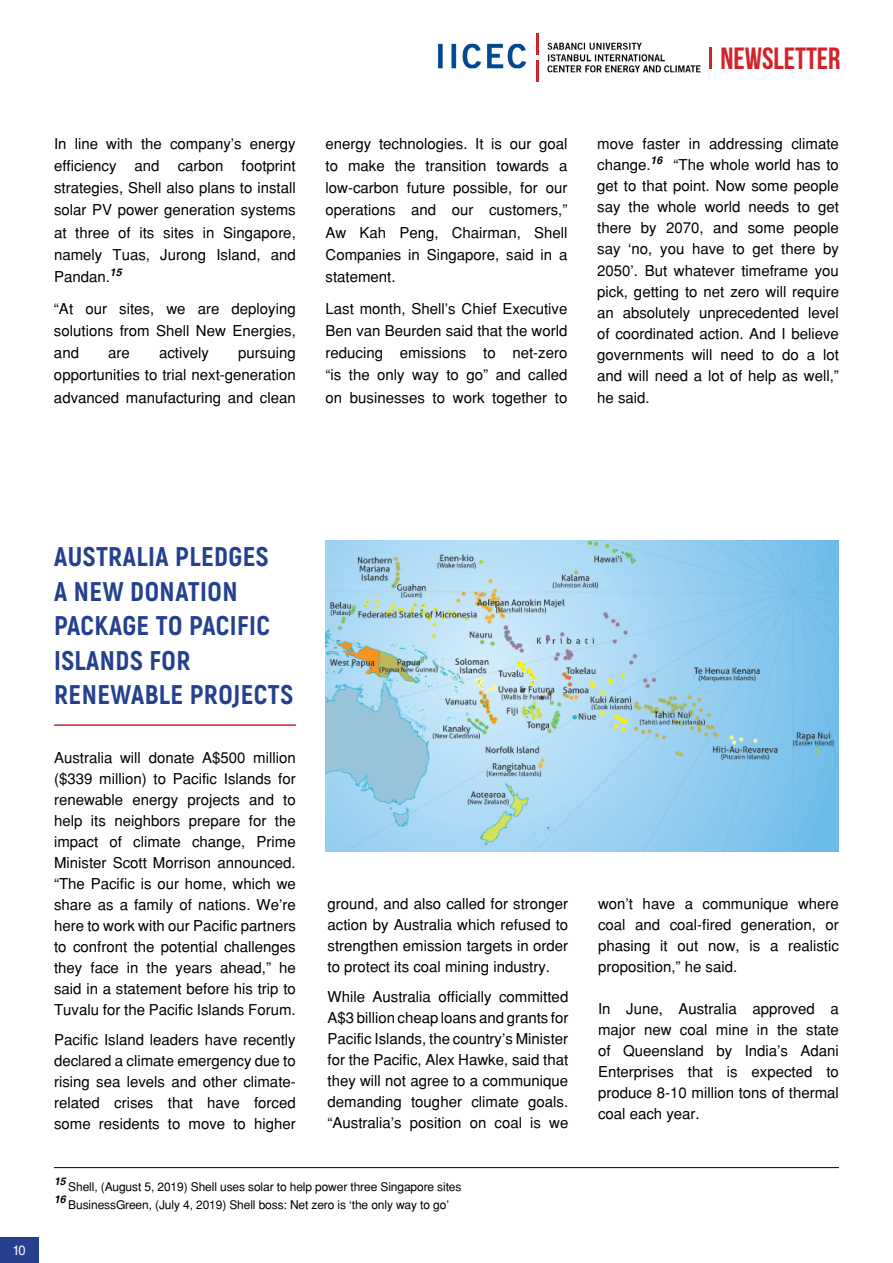
<style>
.page{position:relative;width:893px;height:1263px;background:#fff}
.page>*{position:absolute;margin:0;border:0;box-sizing:border-box;transform-origin:0 0}
.t1{font:30.75px "Bebas Neue";color:#d2232a}
.t2{font:800 27px/34.5px "Akrobat";letter-spacing:.02em;color:#25408f}
.t3{font:500 15px/21px "Helvetica";color:#000;text-align:justify}
.t4{font:13.5px "Helvetica";color:#fff;scale:.95 1}
.t5{font:500 12px "Helvetica";letter-spacing:-.01em;color:#000}
.t6{font:italic 700 10.5px "Helvetica";color:#000}
</style>
<div class="page">
<div style="left:0;top:1237px;width:38px;height:26px;background:#25408f"></div>
<img style="left:437px;top:42px;width:274px;height:31px">
<hr style="left:709px;top:48px;width:2px;height:21px;background:#d2232a">
<svg style="left:534px;top:33px;width:6px;height:49px"></svg>
<hr style="left:536px;top:34px;width:2px;height:21px;background:#d2232a">
<hr style="left:536px;top:60px;width:2px;height:22px;background:#d2232a">
<hr style="left:54px;top:1167px;width:785px;height:1px;background:#000">
<hr style="left:54px;top:724px;width:242px;height:2px;background:#d2232a">
<img style="left:326px;top:541px;width:513px;height:310px">
<p class="t3" style="left:54px;top:132px;width:243px;line-height:22.2px">In line with the company’s energy efficiency and carbon footprint strategies, Shell also plans to install solar PV power generation systems at three of its sites in Singapore, namely Tuas, Jurong Island, and Pandan.<sup>15</sup></p>
<p class="t3" style="left:54px;top:297px;width:243px;line-height:22.4px">“At our sites, we are deploying solutions from Shell New Energies, and</p>
<p class="t3" style="left:54px;top:341px;width:243px;line-height:22.4px;text-indent:184px">pursuing opportunities to trial next-generation advanced manufacturing and clean</p>
<p class="t3" style="left:108px;top:342px;width:23px">are</p>
<p class="t3" style="left:159px;top:342px;width:52px">actively</p>
<p class="t3" style="left:326px;top:132px;width:243px;line-height:22.2px">energy technologies. It is our goal to make the transition towards a low-carbon future possible, for our operations and our customers,” Aw Kah Peng, Chairman, Shell Companies in Singapore, said in a statement.</p>
<p class="t3" style="left:326px;top:297px;width:243px;line-height:22.4px">Last month, Shell’s Chief Executive Ben van Beurden said that the world reducing emissions to net-zero “is the only way to go” and called on businesses to work together to</p>
<h1 class="t1" style="left:720px;top:41px;width:122px">NEWSLETTER</h1>
<p class="t3" style="left:597px;top:133px;width:243px">move faster in addressing climate change.<sup>16</sup> “The whole world has to get to that point. Now some people say the whole world needs to get there by 2070, and some people say ‘no, you have to get there by 2050’. But whatever timeframe you pick, getting to net zero will require an absolutely unprecedented level of coordinated action. And I believe governments will need to do a lot and will need a lot of help as well,” he said.</p>
<p class="t4" style="left:13px;top:1242px;width:15px">10</p>
<h2 class="t2" style="left:54px;top:539px;width:241px">AUSTRALIA PLEDGES<br>A NEW DONATION<br>PACKAGE TO PACIFIC<br>ISLANDS FOR<br>RENEWABLE PROJECTS</h2>
<p class="t3" style="left:54px;top:747px;width:243px">Australia will donate A$500 million ($339 million) to Pacific Islands for renewable energy projects and to help its neighbors prepare for the impact of climate change, Prime Minister Scott Morrison announced. “The Pacific is our home, which we share as a family of nations. We’re here to work with our Pacific partners to confront the potential challenges they face in the years ahead,” he said in a statement before his trip to Tuvalu for the Pacific Islands Forum.</p>
<p class="t3" style="left:54px;top:1029px;width:243px">Pacific Island leaders have recently declared a climate emergency due to rising sea levels and other climate&shy;related crises that have forced some residents to move to higher</p>
<p class="t3" style="left:328px;top:893px;width:242px">ground, and also called for stronger action by Australia which refused to strengthen emission targets in order to protect its coal mining industry.</p>
<p class="t3" style="left:328px;top:986px;width:242px">While Australia officially committed A$3 billion cheap loans and grants for Pacific Islands, the country’s Minister for the Pacific, Alex Hawke, said that they will not agree to a communique demanding tougher climate goals. “Australia’s position on coal is we</p>
<p class="t6" style="left:54px;top:1175px;width:13px">15</p>
<p class="t5" style="left:68px;top:1180px;width:395px">Shell, (August 5, 2019) Shell uses solar to help power three Singapore sites</p>
<p class="t6" style="left:54px;top:1193px;width:13px">16</p>
<p class="t5" style="left:68px;top:1198px;width:382px">BusinessGreen, (July 4, 2019) Shell boss: Net zero is ‘the only way to go’</p>
<p class="t3" style="left:598px;top:893px;width:242px">won’t have a communique where coal and coal-fired generation, or phasing it out now, is a realistic proposition,” he said.</p>
<p class="t3" style="left:598px;top:998px;width:242px">In June, Australia approved a major new coal mine in the state of Queensland by India’s Adani Enterprises that is expected to produce 8-10 million tons of thermal coal each year.</p>
</div>
